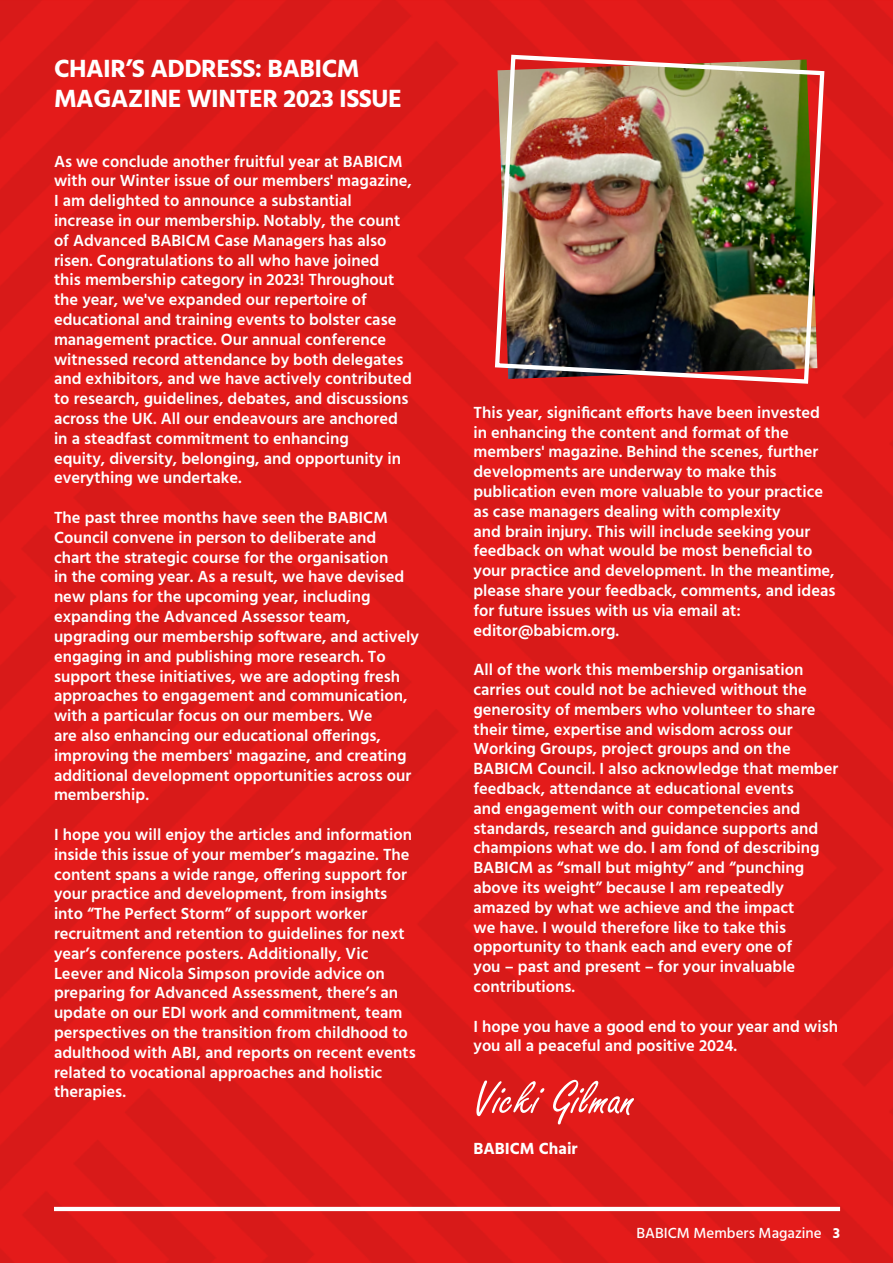
<style>
.page{position:relative;width:893px;height:1263px;background:#fff}
.page>*{position:absolute;margin:0;border:0;box-sizing:border-box;transform-origin:0 0}
.t1{font:51px "Freestyle Script";color:#fff}
.t2{font:700 25.5px/30.6px "Hind";letter-spacing:-.02em;color:#fff}
.t3{font:600 16.5px/19.8px "Hind";color:#fff}
.t4{font:700 16.5px "Hind";color:#fff}
.t5{font:500 15px "Hind";color:#fff}
.s1{font-weight:700}
</style>
<div class="page">
<img style="left:0;top:0;width:893px;height:1263px">
<hr style="left:54px;top:1207px;width:786px;height:4px;background:#fff">
<img style="left:493px;top:52px;width:334px;height:334px">
<h2 class="t2" style="left:54px;top:53px;width:349px">CHAIR’S ADDRESS: BABICM<br>MAGAZINE WINTER 2023 ISSUE</h2>
<p class="t3" style="left:54px;top:152px;width:359px">As we conclude another fruitful year at BABICM with our Winter issue of our members' magazine, I am delighted to announce a substantial increase in our membership. Notably, the count of Advanced BABICM Case Managers has also risen. Congratulations to all who have joined<br>this membership category in 2023! Throughout the year, we've expanded our repertoire of educational and training events to bolster case management practice. Our annual conference witnessed record attendance by both delegates and exhibitors, and we have actively contributed to research, guidelines, debates, and discussions across the UK. All our endeavours are anchored in a steadfast commitment to enhancing<br>equity, diversity, belonging, and opportunity in everything we undertake.</p>
<p class="t3" style="left:54px;top:509px;width:367px">The past three months have seen the BABICM Council convene in person to deliberate and<br>chart the strategic course for the organisation<br>in the coming year. As a result, we have devised new plans for the upcoming year, including expanding the Advanced Assessor team, upgrading our membership software, and actively engaging in and publishing more research. To support these initiatives, we are adopting fresh approaches to engagement and communication, with a particular focus on our members. We<br>are also enhancing our educational offerings, improving the members' magazine, and creating additional development opportunities across our membership.</p>
<p class="t3" style="left:54px;top:825px;width:363px">I hope you will enjoy the articles and information inside this issue of your member’s magazine. The content spans a wide range, offering support for your practice and development, from insights into “The Perfect Storm” of support worker recruitment and retention to guidelines for next year’s conference posters. Additionally, Vic Leever and Nicola Simpson provide advice on preparing for Advanced Assessment, there’s an update on our EDI work and commitment, team perspectives on the transition from childhood to adulthood with ABI, and reports on recent events related to vocational approaches and holistic therapies.</p>
<p class="t3" style="left:473px;top:403px;width:364px">This year, significant efforts have been invested in enhancing the content and format of the members' magazine. Behind the scenes, further developments are underway to make this publication even more valuable to your practice as case managers dealing with complexity<br>and brain injury. This will include seeking your feedback on what would be most beneficial to your practice and development. In the meantime, please share your feedback, comments, and ideas for future issues with us via email at: editor@babicm.org.</p>
<p class="t3" style="left:473px;top:661px;width:366px">All of the work this membership organisation carries out could not be achieved without the generosity of members who volunteer to share their time, expertise and wisdom across our Working Groups, project groups and on the BABICM Council. I also acknowledge that member feedback, attendance at educational events<br>and engagement with our competencies and standards, research and guidance supports and champions what we do. I am fond of describing BABICM as “small but mighty” and “punching above its weight” because I am repeatedly amazed by what we achieve and the impact<br>we have. I would therefore like to take this opportunity to thank each and every one of<br>you – past and present – for your invaluable contributions.</p>
<p class="t3" style="left:473px;top:1017px;width:366px">I hope you have a good end to your year and wish you all a peaceful and positive 2024.</p>
<h1 class="t1" style="left:473px;top:1071px;width:163px">Vicki Gilman</h1>
<p class="t4" style="left:473px;top:1138px;width:106px">BABICM Chair</p>
<p class="t5" style="left:636px;top:1223px;width:205px">BABICM Members Magazine <span class="s1">3</span></p>
</div>
